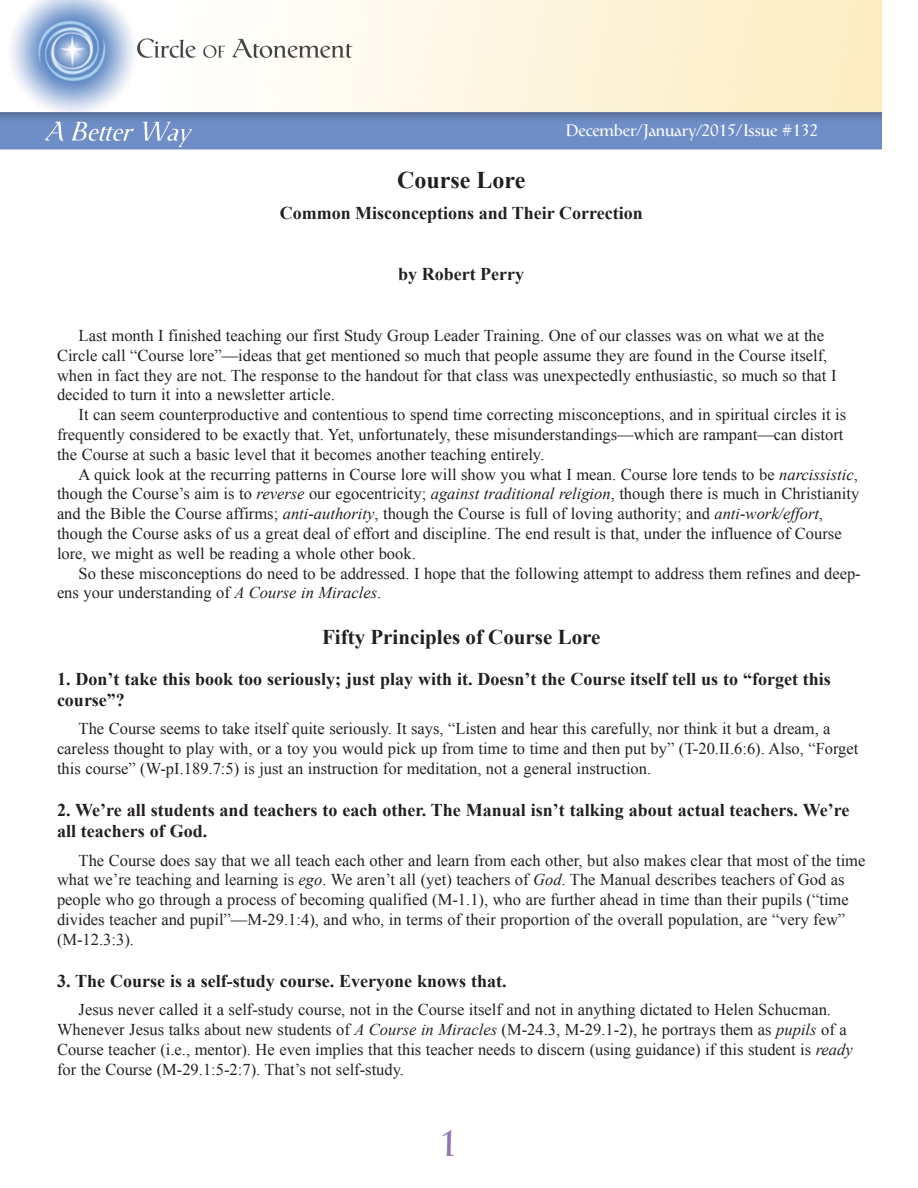
<style>
.page{position:relative;width:918px;height:1188px;background:#fff}
.page>*{position:absolute;margin:0;border:0;box-sizing:border-box;transform-origin:0 0}
.t1{font:36px "Catull BQ";color:#9474ad}
.t2{font:700 24px "Times New Roman";color:#231f20}
.Head_2{font:700 21px "Times New Roman";color:#231f20}
.Head_3{font:700 18px/21px "Times New Roman";color:#231f20}
.COA_text{font:16.5px/19.8px "Times New Roman";color:#231f20}
.t3{font:16.5px "Catull BQ";color:#fff}
.s1{font-style:italic}
</style>
<div class="page">
<img style="left:0;top:0;width:882px;height:150px">
<p class="t3" style="left:566px;top:122px;width:254px">December/January/2015/Issue #132</p>
<p class="t2" style="left:397px;top:163px;width:130px">Course Lore</p>
<p class="Head_3" style="left:280px;top:202px;width:365px">Common Misconceptions and Their Correction</p>
<p class="Head_3" style="left:398px;top:263px;width:127px">by Robert Perry</p>
<p class="COA_text" style="left:57px;top:325px;width:781px;text-indent:22px">Last month I finished teaching our first Study Group Leader Training. One of our classes was on what we at the Circle call “Course lore”—ideas that get mentioned so much that people assume they are found in the Course itself, when in fact they are not. The response to the handout for that class was unexpectedly enthusiastic, so much so that I decided to turn it into a newsletter article.</p>
<p class="COA_text" style="left:57px;top:405px;width:791px;text-indent:22px">It can seem counterproductive and contentious to spend time correcting misconceptions, and in spiritual circles it is frequently considered to be exactly that. Yet, unfortunately, these misunderstandings—which are rampant—can distort the Course at such a basic level that it becomes another teaching entirely.</p>
<p class="COA_text" style="left:57px;top:464px;width:804px;text-indent:22px">A quick look at the recurring patterns in Course lore will show you what I mean. Course lore tends to be <span class="s1">narcissistic</span>, though the Course’s aim is to <span class="s1">reverse</span> our egocentricity; <span class="s1">against traditional religion</span>, though there is much in Christianity and the Bible the Course affirms; <span class="s1">anti-authority</span>, though the Course is full of loving authority; and <span class="s1">anti-work/effort</span>, though the Course asks of us a great deal of effort and discipline. The end result is that, under the influence of Course lore, we might as well be reading a whole other book.</p>
<p class="COA_text" style="left:57px;top:563px;width:805px;text-indent:22px">So these misconceptions do need to be addressed. I hope that the following attempt to address them refines and deep&shy;ens your understanding of <span class="s1">A Course in Miracles</span>.</p>
<p class="Head_2" style="left:322px;top:622px;width:280px">Fifty Principles of Course Lore</p>
<p class="Head_3" style="left:57px;top:668px;width:775px">1. Don’t take this book too seriously; just play with it. Doesn’t the Course itself tell us to “forget this course”?</p>
<p class="COA_text" style="left:57px;top:719px;width:803px;text-indent:22px">The Course seems to take itself quite seriously. It says, “Listen and hear this carefully, nor think it but a dream, a careless thought to play with, or a toy you would pick up from time to time and then put by” (T-20.II.6:6). Also, “Forget this course” (W-pI.189.7:5) is just an instruction for meditation, not a general instruction.</p>
<p class="Head_3" style="left:57px;top:799px;width:794px">2. We’re all students and teachers to each other. The Manual isn’t talking about actual teachers. We’re all teachers of God.</p>
<p class="COA_text" style="left:57px;top:850px;width:810px;text-indent:22px">The Course does say that we all teach each other and learn from each other, but also makes clear that most of the time what we’re teaching and learning is <span class="s1">ego</span>. We aren’t all (yet) teachers of <span class="s1">God</span>. The Manual describes teachers of God as people who go through a process of becoming qualified (M-1.1), who are further ahead in time than their pupils (“time divides teacher and pupil”—M-29.1:4), and who, in terms of their proportion of the overall population, are “very few” (M-12.3:3).</p>
<p class="Head_3" style="left:57px;top:970px;width:451px">3. The Course is a self-study course. Everyone knows that.</p>
<p class="COA_text" style="left:57px;top:1000px;width:797px;text-indent:22px">Jesus never called it a self-study course, not in the Course itself and not in anything dictated to Helen Schucman.<br>Whenever Jesus talks about new students of <span class="s1">A Course in Miracles</span> (M-24.3, M-29.1-2), he portrays them as <span class="s1">pupils</span> of a Course teacher (i.e., mentor). He even implies that this teacher needs to discern (using guidance) if this student is <span class="s1">ready </span>for the Course (M-29.1:5-2:7). That’s not self-study.</p>
<p class="t1" style="left:439px;top:1124px;width:20px">1</p>
</div>
